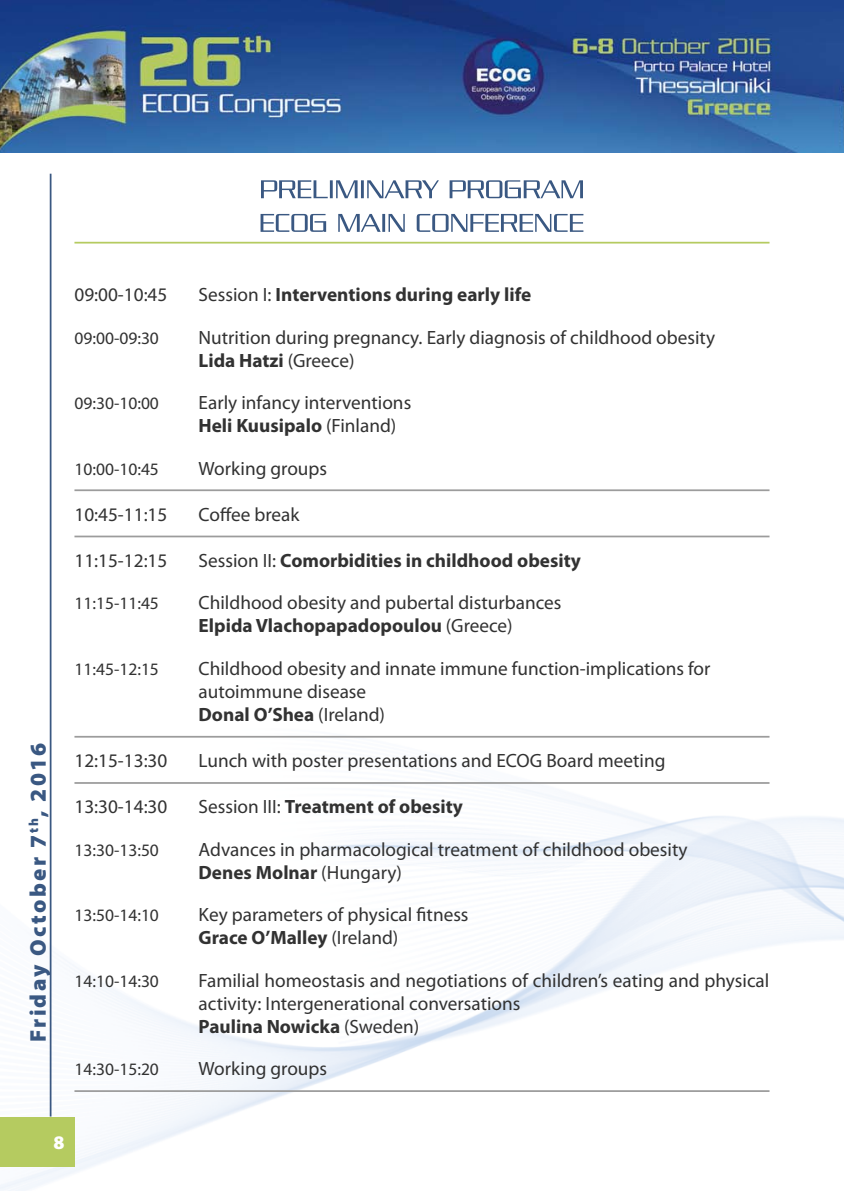
<style>
.page{position:relative;width:844px;height:1191px;background:#fff}
.page>*{position:absolute;margin:0;border:0;box-sizing:border-box;transform-origin:0 0}
.t1{font:900 22.75px "Myriad Pro";letter-spacing:.1em;color:#3a5882}
.t2{font:19.25px/23.1px "Myriad Pro";color:#323232}
.t3{font:700 19.25px "Myriad Pro";color:#323232}
.t4{font:900 19.25px "Myriad Pro";color:#fff}
.t5{font:17.5px "Myriad Pro";color:#323232}
.s1{font-weight:400}
.s2{font-weight:700}
</style>
<div class="page">
<img style="left:0;top:728px;width:843px;height:463px">
<div style="left:0;top:1116px;width:74px;height:50px;background:#b5cb60"></div>
<img style="left:0;top:0;width:843px;height:153px">
<hr style="left:74px;top:242px;width:695px;height:1px;background:#b5cb60">
<hr style="left:74px;top:489px;width:695px;height:2px;background:#9c9c9c">
<hr style="left:74px;top:535px;width:695px;height:2px;background:#9c9c9c">
<hr style="left:74px;top:736px;width:695px;height:1px;background:#9c9c9c">
<hr style="left:74px;top:782px;width:695px;height:2px;background:#9c9c9c">
<hr style="left:74px;top:1090px;width:695px;height:2px;background:#9c9c9c">
<svg style="left:261px;top:180px;width:322px;height:18px"></svg>
<svg style="left:260px;top:214px;width:323px;height:18px"></svg>
<hr style="left:50px;top:174px;width:1px;height:942px;background:#3a5882">
<p class="t1" style="left:23px;top:1042px;width:301px;rotate:-90deg">Friday October 7<sup>th</sup>, 2016</p>
<p class="t2" style="left:74px;top:283px;width:94px">09:00-10:45</p>
<p class="t3" style="left:198px;top:282px;width:334px"><span class="s1">Session I:</span> Interventions during early life</p>
<p class="t5" style="left:74px;top:327px;width:86px">09:00-09:30</p>
<p class="t2" style="left:198px;top:325px;width:518px">Nutrition during pregnancy. Early diagnosis of childhood obesity<br><span class="s2">Lida Hatzi</span> (Greece)</p>
<p class="t5" style="left:74px;top:392px;width:86px">09:30-10:00</p>
<p class="t2" style="left:198px;top:391px;width:214px">Early infancy interventions<br><span class="s2">Heli Kuusipalo</span> (Finland)</p>
<p class="t5" style="left:74px;top:458px;width:86px">10:00-10:45</p>
<p class="t2" style="left:198px;top:456px;width:130px">Working groups</p>
<p class="t2" style="left:74px;top:502px;width:94px">10:45-11:15</p>
<p class="t2" style="left:198px;top:502px;width:102px">Coffee break</p>
<p class="t2" style="left:74px;top:548px;width:94px">11:15-12:15</p>
<p class="t3" style="left:198px;top:548px;width:384px"><span class="s1">Session II:</span> Comorbidities in childhood obesity</p>
<p class="t5" style="left:74px;top:592px;width:86px">11:15-11:45</p>
<p class="t2" style="left:198px;top:591px;width:364px">Childhood obesity and pubertal disturbances<br><span class="s2">Elpida Vlachopapadopoulou</span> (Greece)</p>
<p class="t5" style="left:74px;top:658px;width:86px">11:45-12:15</p>
<p class="t2" style="left:198px;top:656px;width:513px">Childhood obesity and innate immune function-implications for autoimmune disease<br><span class="s2">Donal O’Shea</span> (Ireland)</p>
<p class="t2" style="left:74px;top:749px;width:94px">12:15-13:30</p>
<p class="t2" style="left:198px;top:749px;width:468px">Lunch with poster presentations and ECOG Board meeting</p>
<p class="t2" style="left:74px;top:795px;width:94px">13:30-14:30</p>
<p class="t3" style="left:198px;top:794px;width:266px"><span class="s1">Session III:</span> Treatment of obesity</p>
<p class="t5" style="left:74px;top:839px;width:86px">13:30-13:50</p>
<p class="t2" style="left:198px;top:837px;width:490px">Advances in pharmacological treatment of childhood obesity<br><span class="s2">Denes Molnar</span> (Hungary)</p>
<p class="t5" style="left:74px;top:904px;width:86px">13:50-14:10</p>
<p class="t2" style="left:198px;top:903px;width:271px">Key parameters of physical fitness<br><span class="s2">Grace O’Malley</span> (Ireland)</p>
<p class="t5" style="left:74px;top:970px;width:86px">14:10-14:30</p>
<p class="t2" style="left:198px;top:968px;width:572px">Familial homeostasis and negotiations of children’s eating and physical activity: Intergenerational conversations<br><span class="s2">Paulina Nowicka</span> (Sweden)</p>
<p class="t5" style="left:74px;top:1058px;width:86px">14:30-15:20</p>
<p class="t2" style="left:198px;top:1057px;width:130px">Working groups</p>
<p class="t4" style="left:53px;top:1129px;width:13px">8</p>
</div>
